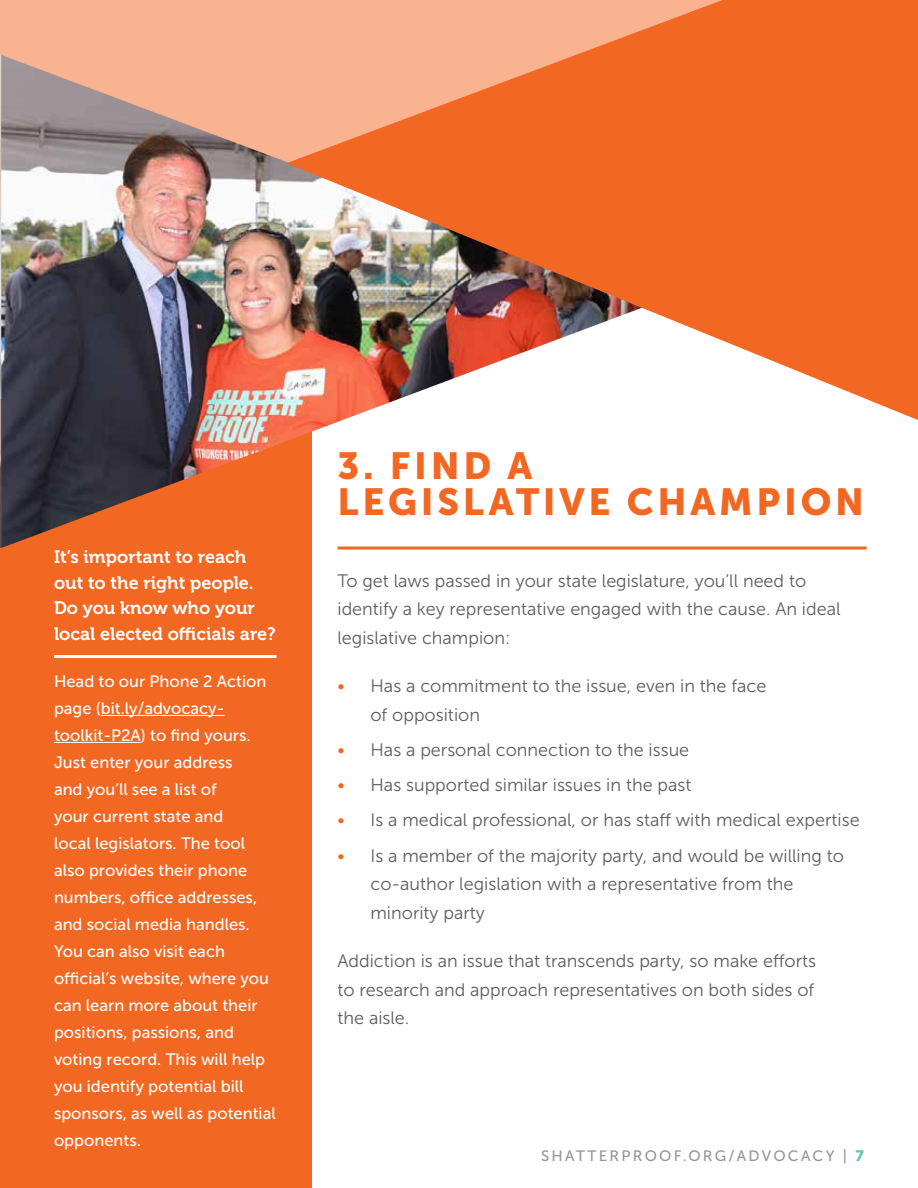
<style>
.page{position:relative;width:918px;height:1188px;background:#fff}
.page>*{position:absolute;margin:0;border:0;box-sizing:border-box;transform-origin:0 0}
.t1{font:37.5px/36px "Museo Sans 900";letter-spacing:.1em;color:#f26722}
.t2{font:18px/28.5px "Museo Sans 300";color:#5c5d5f}
.t3{font:18px/25.5px "Museo 700";color:#fff}
.t4{font:16.5px/27px "Museo Sans 500";color:#fff}
.t5{font:15px "Museo Sans 500";letter-spacing:.15em;color:#949598}
.s1{color:#f26722}
.s2{font-family:"Museo Sans 900";color:#60c5b7}
</style>
<div class="page">
<div style="left:0;top:0;width:918px;height:218px;background:#f9b391"></div>
<div style="left:0;top:399px;width:311px;height:789px;background:#f26722"></div>
<img style="left:0;top:55px;width:659px;height:493px">
<svg style="left:287px;top:0;width:631px;height:420px;fill:#f26722"></svg>
<hr style="left:101px;top:715px;width:124px;height:1px;background:#fff">
<hr style="left:54px;top:742px;width:87px;height:1px;background:#fff">
<hr style="left:337px;top:547px;width:530px;height:3px;background:#f26722">
<hr style="left:54px;top:655px;width:222px;height:3px;background:#fff">
<p class="t3" style="left:54px;top:544px;width:223px">It’s important to reach out to the right people.<br>Do you know who your local elected officials are?</p>
<p class="t4" style="left:54px;top:668px;width:223px">Head to our Phone 2 Action page (bit.ly/advocacy&shy;toolkit-P2A) to find yours.<br>Just enter your address<br>and you’ll see a list of<br>your current state and<br>local legislators. The tool also provides their phone numbers, office addresses, and social media handles.<br>You can also visit each official’s website, where you can learn more about their positions, passions, and voting record. This will help you identify potential bill sponsors, as well as potential opponents.</p>
<h1 class="t1" style="left:338px;top:448px;width:528px">3. FIND A<br>LEGISLATIVE CHAMPION</h1>
<p class="t2" style="left:338px;top:566px;width:505px">To get laws passed in your state legislature, you’ll need to identify a key representative engaged with the cause. An ideal legislative champion:</p>
<p class="t2" style="left:370px;top:672px;width:397px;text-indent:-33px"><span class="s1">•</span> Has a commitment to the issue, even in the face of opposition</p>
<p class="t2" style="left:338px;top:736px;width:353px"><span class="s1">•</span> Has a personal connection to the issue</p>
<p class="t2" style="left:338px;top:771px;width:355px"><span class="s1">•</span> Has supported similar issues in the past</p>
<p class="t2" style="left:338px;top:806px;width:524px"><span class="s1">•</span> Is a medical professional, or has staff with medical expertise</p>
<p class="t2" style="left:370px;top:841px;width:475px;text-indent:-33px"><span class="s1">•</span> Is a member of the majority party, and would be willing to co-author legislation with a representative from the minority party</p>
<p class="t2" style="left:338px;top:947px;width:480px;text-align:justify">Addiction is an issue that transcends party, so make efforts to research and approach representatives on both sides of the aisle.</p>
<p class="t5" style="left:541px;top:1148px;width:324px">SHATTERPROOF.ORG/ADVOCACY | <span class="s2">7</span></p>
</div>
